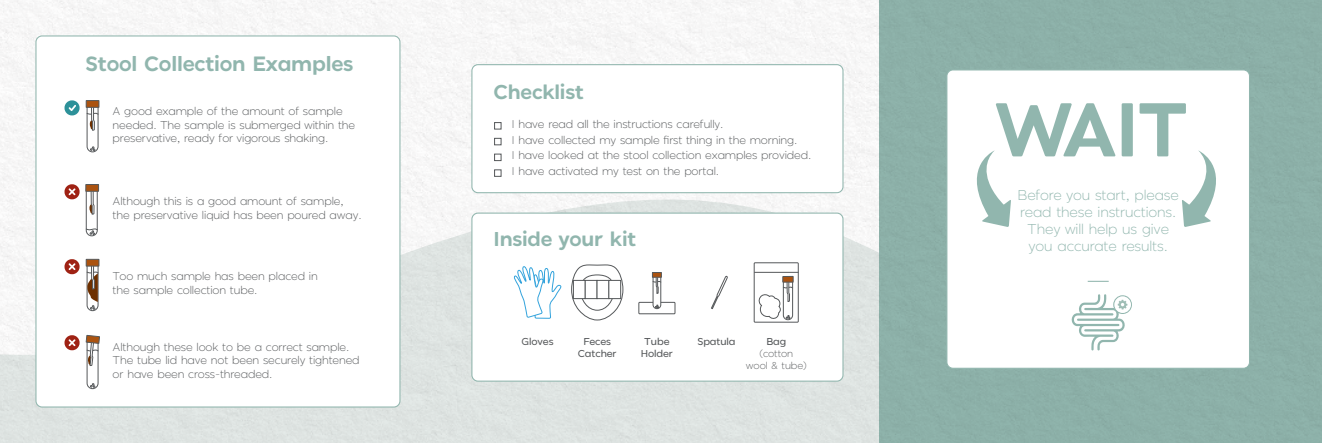
<style>
.page{position:relative;width:1322px;height:443px;background:#fff}
.page>*{position:absolute;margin:0;border:0;box-sizing:border-box;transform-origin:0 0}
.t1{font:700 75.88px "JT Marnie";color:#91b6ae}
.t2{font:700 20.62px "JT Marnie";letter-spacing:-.01em;color:#91b6ae}
.t3{font:700 20px "JT Marnie";letter-spacing:-.01em;color:#91b6ae}
.t4{font:300 14.25px/17px "JT Marnie";letter-spacing:-.01em;color:#91b6ae;text-align:center}
.t5{font:300 11.25px/13.5px "JT Marnie";letter-spacing:-.01em;color:#55585a}
.t6{font:500 10px/12px "JT Marnie";letter-spacing:-.01em;color:#55585a;text-align:center}
.t7{font:300 10px/12px "JT Marnie";letter-spacing:-.01em;color:#55585a;text-align:center}
</style>
<div class="page">
<img style="left:0;top:0;width:879px;height:191px">
<div style="left:879px;top:0;width:443px;height:443px;background:#91b6ae"></div>
<svg style="left:0;top:191px;width:879px;height:252px;fill:#dfe4e2"></svg>
<div style="left:947px;top:70px;width:302px;height:298px;background:#fff;border-radius:6px"></div>
<div style="left:946px;top:69px;width:304px;height:300px;border:1px solid #91b6ae;border-radius:6px"></div>
<svg style="left:1087px;top:281px;width:21px;height:1px"></svg>
<svg style="left:1182px;top:150px;width:34px;height:77px"></svg>
<svg style="left:976px;top:150px;width:35px;height:77px"></svg>
<div style="left:36px;top:36px;width:364px;height:371px;background:#fff;border-radius:6px"></div>
<div style="left:35px;top:35px;width:365px;height:372px;border:1px solid #91b6ae;border-radius:6px"></div>
<svg style="left:87px;top:108px;width:12px;height:44px"></svg>
<div style="left:86px;top:101px;width:13px;height:6px;background:#ab5310"></div>
<div style="left:86px;top:100px;width:13px;height:8px;border:1px solid #55585a"></div>
<svg style="left:86px;top:334px;width:14px;height:55px"></svg>
<svg style="left:87px;top:266px;width:12px;height:45px"></svg>
<div style="left:86px;top:259px;width:13px;height:7px;background:#ab5310"></div>
<div style="left:86px;top:259px;width:13px;height:7px;border:1px solid #55585a"></div>
<svg style="left:86px;top:191px;width:12px;height:45px"></svg>
<div style="left:86px;top:184px;width:13px;height:7px;background:#ab5310"></div>
<div style="left:86px;top:184px;width:13px;height:7px;border:1px solid #55585a"></div>
<svg style="left:64px;top:100px;width:16px;height:15px"></svg>
<svg style="left:64px;top:184px;width:16px;height:15px"></svg>
<svg style="left:64px;top:259px;width:16px;height:15px"></svg>
<svg style="left:64px;top:335px;width:16px;height:15px"></svg>
<div style="left:472px;top:65px;width:371px;height:128px;background:#fff;border-radius:6px"></div>
<div style="left:471px;top:64px;width:372px;height:129px;border:1px solid #91b6ae;border-radius:6px"></div>
<div style="left:472px;top:213px;width:371px;height:168px;background:#fff;border-radius:6px"></div>
<div style="left:471px;top:213px;width:372px;height:169px;border:1px solid #91b6ae;border-radius:6px"></div>
<svg style="left:513px;top:266px;width:48px;height:53px"></svg>
<svg style="left:711px;top:276px;width:17px;height:34px"></svg>
<div style="left:754px;top:263px;width:44px;height:59px;border:1px solid #55585a"></div>
<hr style="left:754px;top:272px;width:44px;height:1px;background:#55585a">
<svg style="left:758px;top:276px;width:35px;height:44px"></svg>
<div style="left:638px;top:302px;width:37px;height:12px;border:1px solid #55585a"></div>
<svg style="left:571px;top:265px;width:52px;height:55px"></svg>
<div style="left:573px;top:280px;width:12px;height:19px;background:#fff;border:1px solid #55585a"></div>
<div style="left:585px;top:280px;width:12px;height:19px;background:#fff;border:1px solid #55585a"></div>
<div style="left:597px;top:280px;width:12px;height:19px;background:#fff;border:1px solid #55585a"></div>
<div style="left:609px;top:280px;width:12px;height:19px;background:#fff;border:1px solid #55585a"></div>
<svg style="left:652px;top:277px;width:9px;height:32px"></svg>
<div style="left:652px;top:272px;width:9px;height:5px;background:#ab5310"></div>
<div style="left:652px;top:272px;width:9px;height:5px;border:1px solid #55585a"></div>
<svg style="left:1071px;top:294px;width:61px;height:56px"></svg>
<h2 class="t2" style="left:86px;top:45px;width:269px">Stool Collection Examples</h2>
<p class="t5" style="left:113px;top:104px;width:244px">A good example of the amount of sample needed. The sample is submerged within the preservative, ready for vigorous shaking.</p>
<p class="t5" style="left:113px;top:194px;width:251px">Although this is a good amount of sample, the preservative liquid has been poured away.</p>
<p class="t5" style="left:113px;top:269px;width:207px">Too much sample has been placed in the sample collection tube.</p>
<p class="t5" style="left:113px;top:339px;width:248px">Although these look to be a correct sample.<br>The tube lid have not been securely tightened or have been cross-threaded.</p>
<h3 class="t3" style="left:493px;top:74px;width:92px">Checklist</h3>
<p class="t5" style="left:493px;top:116px;width:231px">■ I have read all the instructions carefully.</p>
<p class="t5" style="left:493px;top:132px;width:305px">■ I have collected my sample first thing in the morning.</p>
<p class="t5" style="left:493px;top:148px;width:319px">■ I have looked at the stool collection examples provided.</p>
<p class="t5" style="left:493px;top:163px;width:227px">■ I have activated my test on the portal.</p>
<h3 class="t3" style="left:493px;top:221px;width:144px">Inside your kit</h3>
<p class="t6" style="left:521px;top:334px;width:33px">Gloves</p>
<p class="t6" style="left:641px;top:334px;width:34px">Tube<br>Holder</p>
<p class="t6" style="left:578px;top:334px;width:40px">Feces<br>Catcher</p>
<p class="t6" style="left:697px;top:334px;width:39px">Spatula</p>
<p class="t6" style="left:766px;top:334px;width:21px">Bag</p>
<p class="t7" style="left:746px;top:346px;width:62px">(cotton<br>wool &amp; tube)</p>
<h1 class="t1" style="left:994px;top:62px;width:196px">WAIT</h1>
<p class="t4" style="left:1017px;top:185px;width:163px">Before you start, please read these instructions.<br>They will help us give you accurate results.</p>
</div>
